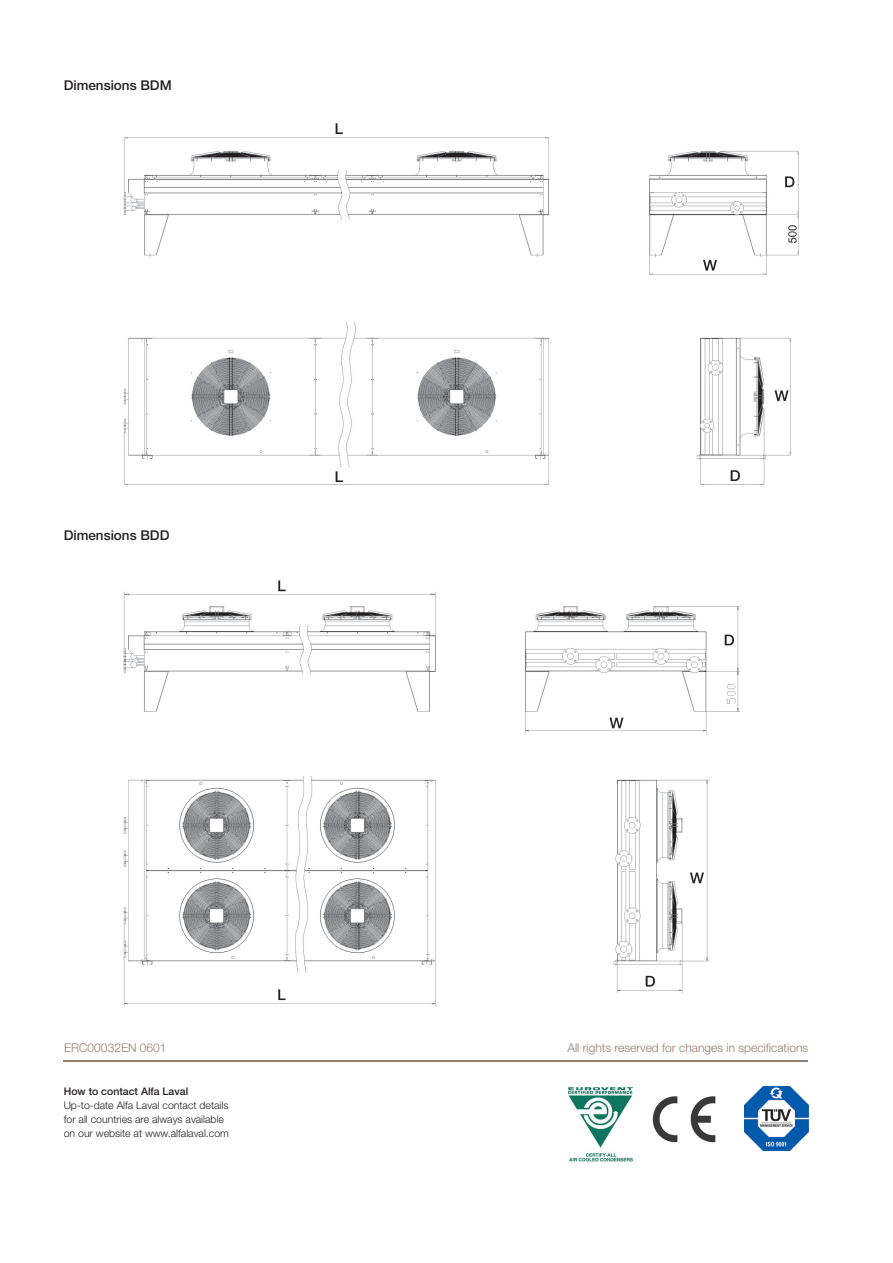
<style>
.page{position:relative;width:893px;height:1263px;background:#fff}
.page>*{position:absolute;margin:0;border:0;box-sizing:border-box;transform-origin:0 0}
.t1{font:500 13.5px "Helvetica Neue";color:#231f20}
.t2{font:300 12px "Helvetica Neue";color:#927d73}
.t3{font:300 10.5px/14.2px "Helvetica Neue";color:#231f20}
.t4{font:500 10.5px "Helvetica Neue";color:#231f20}
</style>
<div class="page">
<hr style="left:64px;top:1060px;width:744px;height:2px;background:#927d73">
<img style="left:652px;top:1096px;width:64px;height:46px">
<img style="left:745px;top:1087px;width:63px;height:64px">
<img style="left:568px;top:1087px;width:64px;height:74px">
<img style="left:123px;top:123px;width:676px;height:363px">
<img style="left:123px;top:580px;width:618px;height:426px">
<p class="t1" style="left:64px;top:77px;width:110px">Dimensions BDM</p>
<p class="t1" style="left:64px;top:527px;width:107px">Dimensions BDD</p>
<p class="t2" style="left:64px;top:1040px;width:104px">ERC00032EN 0601</p>
<p class="t2" style="left:567px;top:1040px;width:242px">All rights reserved for changes in specifications</p>
<p class="t4" style="left:64px;top:1084px;width:126px">How to contact Alfa Laval</p>
<p class="t3" style="left:64px;top:1098px;width:167px">Up-to-date Alfa Laval contact details for all countries are always available on our website at www.alfalaval.com</p>
</div>
